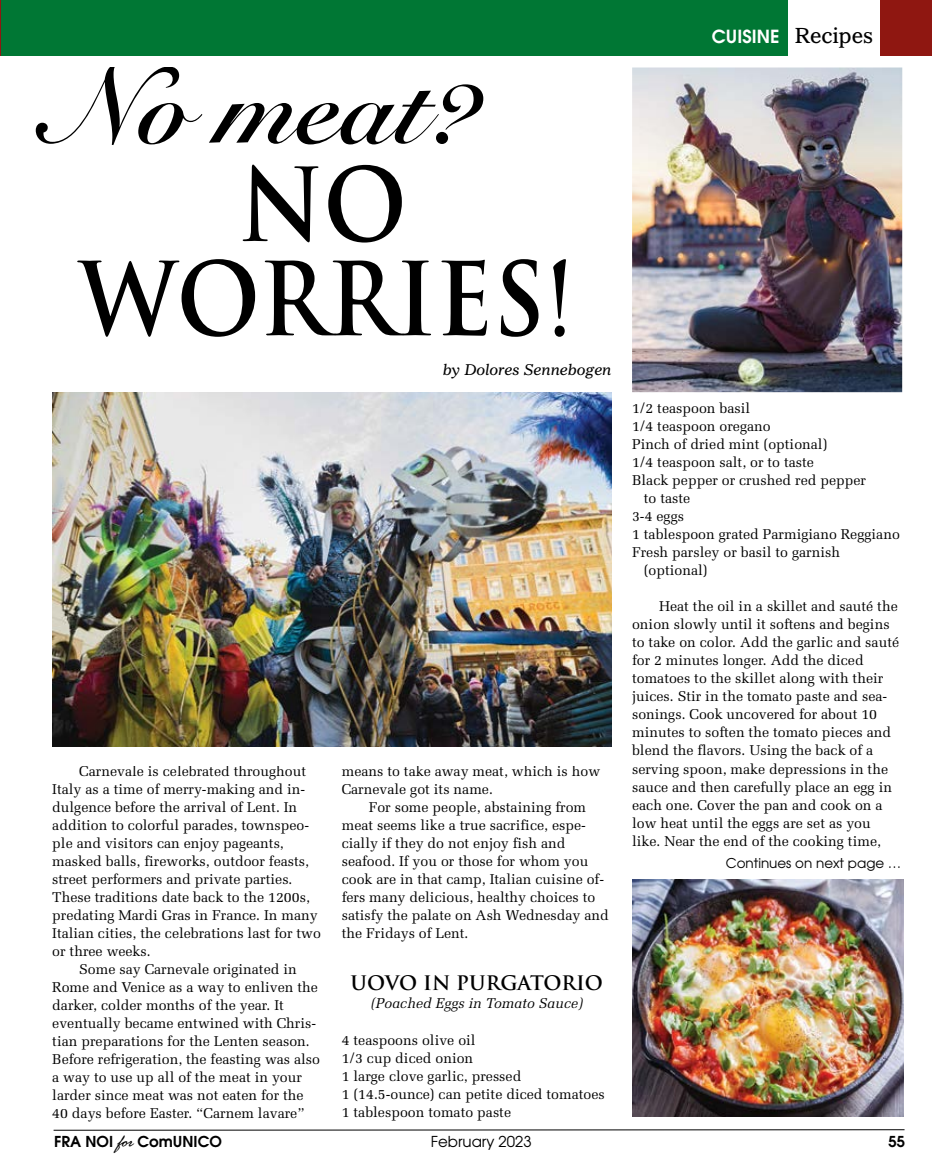
<style>
.page{position:relative;width:932px;height:1175px;background:#fff}
.page>*{position:absolute;margin:0;border:0;box-sizing:border-box;transform-origin:0 0}
.t1{font:108px "Snell Roundhand Bold Script";color:#000}
.t2{font:700 99px/94.2px "Trajan";color:#000;text-align:center;scale:.91 1}
.t3{font:700 19.5px "Trajan";color:#000}
.t4{font:600 18px "Avant Garde";color:#fff}
.t5{font:600 15px "Avant Garde";color:#000}
.t6{font:italic 15px "Imperial BT";color:#000}
.t7{font:15px "Avant Garde";color:#000}
.t8{font:14.1px/18px "Melior";color:#000}
.t9{font:italic 14.1px "Melior";color:#000}
.t10{font:13.5px "Avant Garde";color:#000}
.s1{font-family:"Imperial BT";font-weight:400;font-size:21px;color:#000}
.s2{font-family:"Rage Italic Plain";font-weight:400;font-style:italic;font-size:18px}
</style>
<div class="page">
<svg style="left:53px;top:1129px;width:852px;height:2px;background:#7f7f7f"></svg>
<div style="left:0;top:0;width:788px;height:55px;background:#007734"></div>
<div style="left:880px;top:0;width:52px;height:55px;background:#8f1711"></div>
<hr style="left:0;top:0;width:1px;height:55px;background:#8f1711">
<img style="left:632px;top:67px;width:270px;height:325px">
<img style="left:52px;top:392px;width:560px;height:354px">
<img style="left:633px;top:879px;width:270px;height:237px">
<h1 class="t1" style="left:52px;top:41px;width:428px">No meat?</h1>
<h2 class="t2" style="left:79px;top:158px;width:545px">NO<br>WORRIES!</h2>
<p class="t6" style="left:443px;top:360px;width:170px">by Dolores Sennebogen</p>
<p class="t8" style="left:79px;top:762px;width:228px">Carnevale is celebrated throughout</p>
<p class="t8" style="left:52px;top:780px;width:254px">Italy as a time of merry-making and in-</p>
<p class="t8" style="left:52px;top:798px;width:246px">dulgence before the arrival of Lent. In</p>
<p class="t8" style="left:52px;top:816px;width:258px">addition to colorful parades, townspeo-</p>
<p class="t8" style="left:52px;top:834px;width:233px">ple and visitors can enjoy pageants,</p>
<p class="t8" style="left:52px;top:852px;width:258px">masked balls, fireworks, outdoor feasts,</p>
<p class="t8" style="left:52px;top:870px;width:242px">street performers and private parties.</p>
<p class="t8" style="left:52px;top:888px;width:259px">These traditions date back to the 1200s,</p>
<p class="t8" style="left:52px;top:906px;width:267px">predating Mardi Gras in France. In many</p>
<p class="t8" style="left:52px;top:924px;width:270px">Italian cities, the celebrations last for two</p>
<p class="t8" style="left:52px;top:942px;width:100px">or three weeks.</p>
<p class="t8" style="left:79px;top:960px;width:219px">Some say Carnevale originated in</p>
<p class="t8" style="left:52px;top:978px;width:267px">Rome and Venice as a way to enliven the</p>
<p class="t8" style="left:52px;top:996px;width:233px">darker, colder months of the year. It</p>
<p class="t8" style="left:52px;top:1014px;width:265px">eventually became entwined with Chris-</p>
<p class="t8" style="left:52px;top:1032px;width:259px">tian preparations for the Lenten season.</p>
<p class="t8" style="left:52px;top:1050px;width:269px">Before refrigeration, the feasting was also</p>
<p class="t8" style="left:52px;top:1068px;width:251px">a way to use up all of the meat in your</p>
<p class="t8" style="left:52px;top:1086px;width:253px">larder since meat was not eaten for the</p>
<p class="t8" style="left:52px;top:1104px;width:254px">40 days before Easter. “Carnem lavare”</p>
<p class="t8" style="left:342px;top:762px;width:260px">means to take away meat, which is how<br>Carnevale got its name.</p>
<p class="t8" style="left:342px;top:798px;width:268px;text-indent:27px">For some people, abstaining from meat seems like a true sacrifice, espe&shy;cially if they do not enjoy fish and seafood. If you or those for whom you cook are in that camp, Italian cuisine of&shy;fers many delicious, healthy choices to satisfy the palate on Ash Wednesday and the Fridays of Lent.</p>
<h3 class="t3" style="left:350px;top:971px;width:254px">UOVO IN PURGATORIO</h3>
<p class="t9" style="left:371px;top:995px;width:213px">(Poached Eggs in Tomato Sauce)</p>
<p class="t8" style="left:342px;top:1030px;width:265px">4 teaspoons olive oil<br>1/3 cup diced onion<br>1 large clove garlic, pressed<br>1 (14.5-ounce) can petite diced tomatoes<br>1 tablespoon tomato paste</p>
<p class="t4" style="left:712px;top:25px;width:163px">CUISINE <span class="s1">Recipes</span></p>
<p class="t8" style="left:632px;top:399px;width:120px">1/2 teaspoon basil</p>
<p class="t8" style="left:632px;top:417px;width:140px">1/4 teaspoon oregano</p>
<p class="t8" style="left:632px;top:435px;width:197px">Pinch of dried mint (optional)</p>
<p class="t8" style="left:632px;top:453px;width:183px">1/4 teaspoon salt, or to taste</p>
<p class="t8" style="left:632px;top:471px;width:235px">Black pepper or crushed red pepper</p>
<p class="t8" style="left:644px;top:489px;width:48px">to taste</p>
<p class="t8" style="left:632px;top:507px;width:53px">3-4 eggs</p>
<p class="t8" style="left:632px;top:525px;width:269px">1 tablespoon grated Parmigiano Reggiano</p>
<p class="t8" style="left:632px;top:543px;width:209px">Fresh parsley or basil to garnish</p>
<p class="t8" style="left:644px;top:561px;width:65px">(optional)</p>
<p class="t8" style="left:632px;top:597px;width:268px;text-indent:27px">Heat the oil in a skillet and sauté the onion slowly until it softens and begins to take on color. Add the garlic and sauté for 2 minutes longer. Add the diced tomatoes to the skillet along with their juices. Stir in the tomato paste and sea&shy;sonings. Cook uncovered for about 10 minutes to soften the tomato pieces and blend the flavors. Using the back of a serving spoon, make depressions in the sauce and then carefully place an egg in each one. Cover the pan and cook on a low heat until the eggs are set as you like. Near the end of the cooking time,</p>
<p class="t10" style="left:739px;top:851px;width:164px">Continues on page 46 …</p>
<p class="t10" style="left:725px;top:854px;width:177px">Continues on next page …</p>
<p class="t5" style="left:54px;top:1132px;width:169px">FRA NOI <span class="s2">for</span>ComUNICO</p>
<p class="t7" style="left:431px;top:1132px;width:103px">February 2023</p>
<p class="t5" style="left:888px;top:1131px;width:18px">55</p>
</div>
